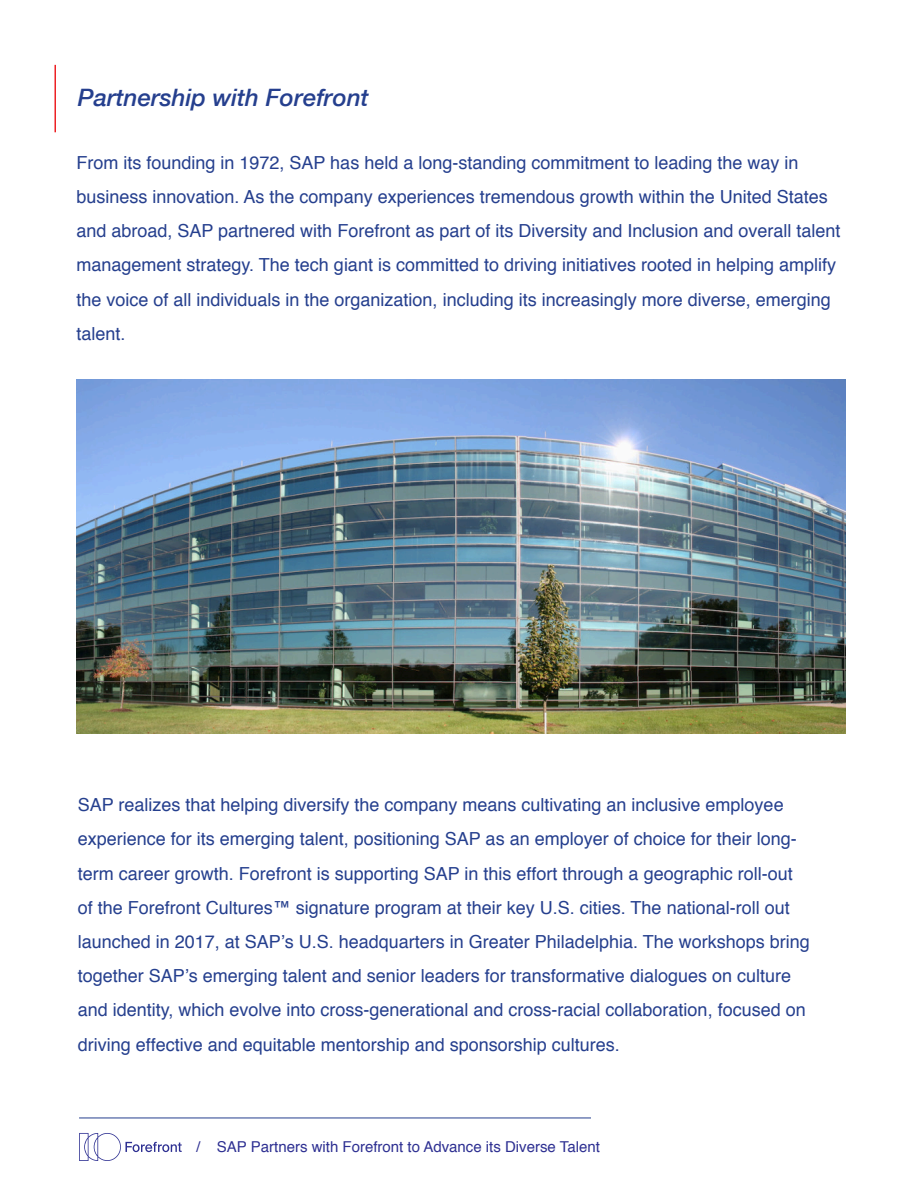
<style>
.page{position:relative;width:918px;height:1188px;background:#fff}
.page>*{position:absolute;margin:0;border:0;box-sizing:border-box;transform-origin:0 0}
.t1{font:italic 500 24px "Helvetica Neue";color:#253f8e}
.t2{font:18px/34.2px "Helvetica";color:#253f8e}
.t3{font:15px "Helvetica";color:#2e3092}
</style>
<div class="page">
<hr style="left:54px;top:65px;width:2px;height:67px;background:#ec2125">
<img style="left:76px;top:380px;width:770px;height:354px">
<hr style="left:79px;top:1118px;width:512px;height:1px;background:#253f8e">
<svg style="left:79px;top:1133px;width:103px;height:28px"></svg>
<p class="t1" style="left:78px;top:77px;width:293px">Partnership with Forefront</p>
<p class="t2" style="left:76px;top:146px;width:766px">From its founding in 1972, SAP has held a long-standing commitment to leading the way in business innovation. As the company experiences tremendous growth within the United States and abroad, SAP partnered with Forefront as part of its Diversity and Inclusion and overall talent management strategy. The tech giant is committed to driving initiatives rooted in helping amplify the voice of all individuals in the organization, including its increasingly more diverse, emerging talent.</p>
<p class="t2" style="left:78px;top:788px;width:734px">SAP realizes that helping diversify the company means cultivating an inclusive employee experience for its emerging talent, positioning SAP as an employer of choice for their long&shy;term career growth. Forefront is supporting SAP in this effort through a geographic roll-out of the Forefront Cultures™ signature program at their key U.S. cities. The national-roll out launched in 2017, at SAP’s U.S. headquarters in Greater Philadelphia. The workshops bring together SAP’s emerging talent and senior leaders for transformative dialogues on culture and identity, which evolve into cross-generational and cross-racial collaboration, focused on driving effective and equitable mentorship and sponsorship cultures.</p>
<p class="t3" style="left:196px;top:1135px;width:405px">/ SAP Partners with Forefront to Advance its Diverse Talent</p>
</div>
